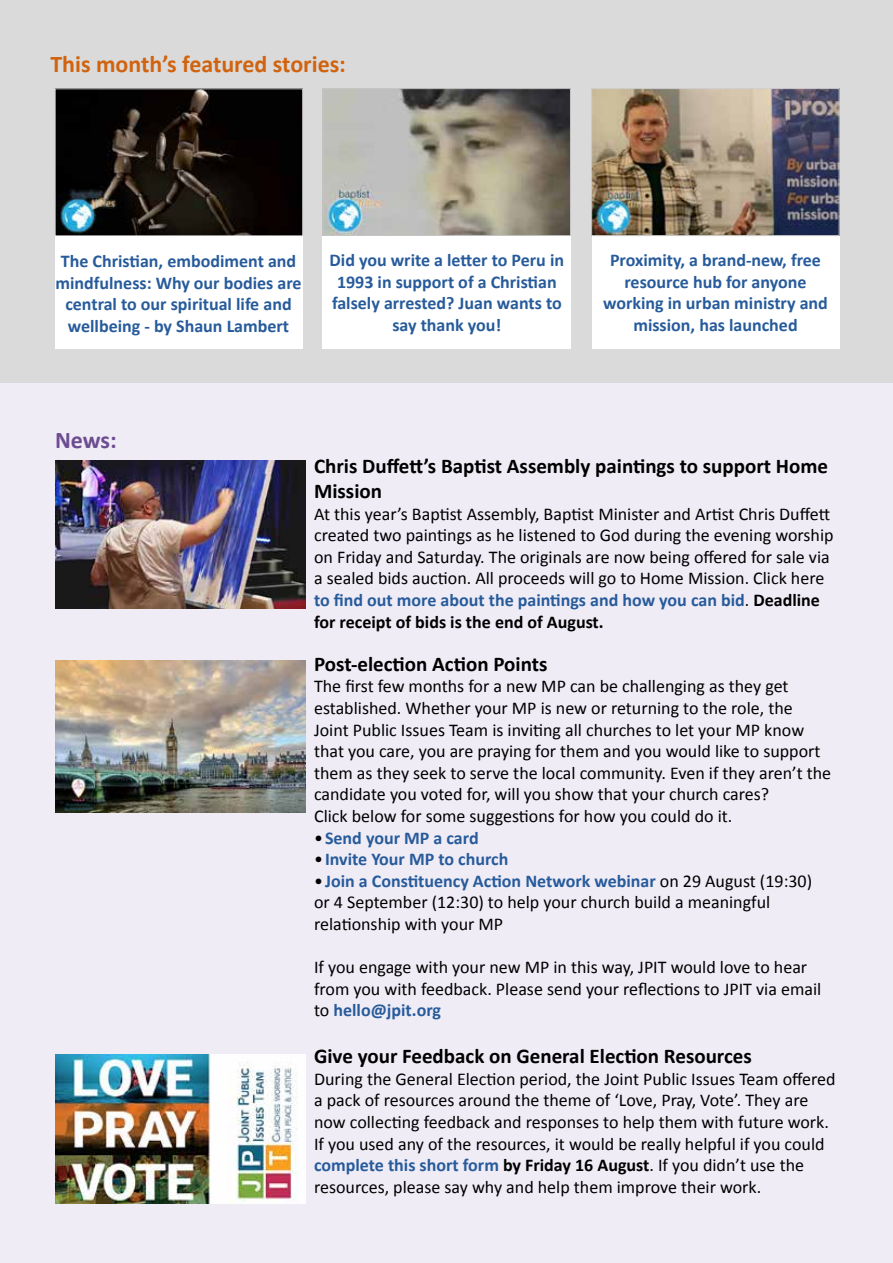
<style>
.page{position:relative;width:893px;height:1263px;background:#fff}
.page>*{position:absolute;margin:0;border:0;box-sizing:border-box;transform-origin:0 0}
.t1{font:700 24px "Calibri";color:#d1630e}
.t2{font:700 24px "Calibri";color:#6d4c91}
.t3{font:700 21px/25.2px "Calibri";color:#000}
.t4{font:18px/21.6px "Calibri";color:#000}
.t5{font:700 18px/21.6px "Calibri";color:#275b9b;text-align:center}
.s1{font-weight:700;color:#275b9b}
.s2{font-weight:700}
.s3{font-weight:400;color:#000}
</style>
<div class="page">
<div style="left:0;top:383px;width:893px;height:880px;background:#efecf6"></div>
<img style="left:55px;top:460px;width:251px;height:149px">
<img style="left:55px;top:661px;width:251px;height:151px">
<div style="left:0;top:0;width:893px;height:383px;background:#dadada"></div>
<img style="left:57px;top:91px;width:244px;height:143px">
<img style="left:325px;top:90px;width:244px;height:144px">
<div style="left:323px;top:88px;width:248px;height:148px;border:1px solid #c6c6c6"></div>
<div style="left:323px;top:236px;width:248px;height:113px;background:#fff"></div>
<div style="left:55px;top:236px;width:247px;height:113px;background:#fff"></div>
<div style="left:592px;top:236px;width:247px;height:112px;background:#fff"></div>
<img style="left:593px;top:90px;width:244px;height:144px">
<div style="left:591px;top:88px;width:248px;height:148px;border:1px solid #d0d0d0"></div>
<img style="left:55px;top:1054px;width:251px;height:149px">
<h1 class="t1" style="left:50px;top:47px;width:297px">This month’s featured stories:</h1>
<p class="t5" style="left:55px;top:249px;width:248px">The Christian, embodiment and mindfulness: Why our bodies are central to our spiritual life and wellbeing - by Shaun Lambert</p>
<p class="t5" style="left:603px;top:249px;width:226px">Proximity, a brand-new, free resource hub for anyone working in urban ministry and mission, has launched</p>
<p class="t5" style="left:330px;top:249px;width:236px">Did you write a letter to Peru in<br>1993 in support of a Christian falsely arrested? Juan wants to say thank you!</p>
<h1 class="t2" style="left:55px;top:423px;width:63px">News:</h1>
<p class="t3" style="left:314px;top:452px;width:515px">Chris Duffett’s Baptist Assembly paintings to support Home<br>Mission</p>
<p class="t4" style="left:314px;top:502px;width:521px">At this year’s Baptist Assembly, Baptist Minister and Artist Chris Duffett created two paintings as he listened to God during the evening worship on Friday and Saturday. The originals are now being offered for sale via a sealed bids auction. All proceeds will go to Home Mission. Click here <span class="s1">to find out more about the paintings and how you can bid</span>. <span class="s2">Deadline for receipt of bids is the end of August.</span></p>
<p class="t3" style="left:314px;top:650px;width:235px">Post-election Action Points</p>
<p class="t4" style="left:314px;top:675px;width:519px">The first few months for a new MP can be challenging as they get established. Whether your MP is new or returning to the role, the Joint Public Issues Team is inviting all churches to let your MP know that you care, you are praying for them and you would like to support them as they seek to serve the local community. Even if they aren’t the candidate you voted for, will you show that your church cares?<br>Click below for some suggestions for how you could do it.</p>
<p class="t5" style="left:314px;top:826px;width:166px"><span class="s3">•</span>Send your MP a card</p>
<p class="t5" style="left:314px;top:848px;width:196px"><span class="s3">•</span>Invite Your MP to church</p>
<p class="t4" style="left:314px;top:869px;width:500px">•<span class="s1">Join a Constituency Action Network webinar</span> on 29 August (19:30) or 4 September (12:30) to help your church build a meaningful relationship with your MP</p>
<p class="t4" style="left:314px;top:956px;width:509px">If you engage with your new MP in this way, JPIT would love to hear from you with feedback. Please send your reflections to JPIT via email to <span class="s1">hello@jpit.org</span></p>
<p class="t3" style="left:314px;top:1043px;width:439px">Give your Feedback on General Election Resources</p>
<p class="t4" style="left:314px;top:1067px;width:523px">During the General Election period, the Joint Public Issues Team offered a pack of resources around the theme of ‘Love, Pray, Vote’. They are now collecting feedback and responses to help them with future work.<br>If you used any of the resources, it would be really helpful if you could <span class="s1">complete this short form</span> <span class="s2">by Friday 16 August</span>. If you didn’t use the resources, please say why and help them improve their work.</p>
</div>
